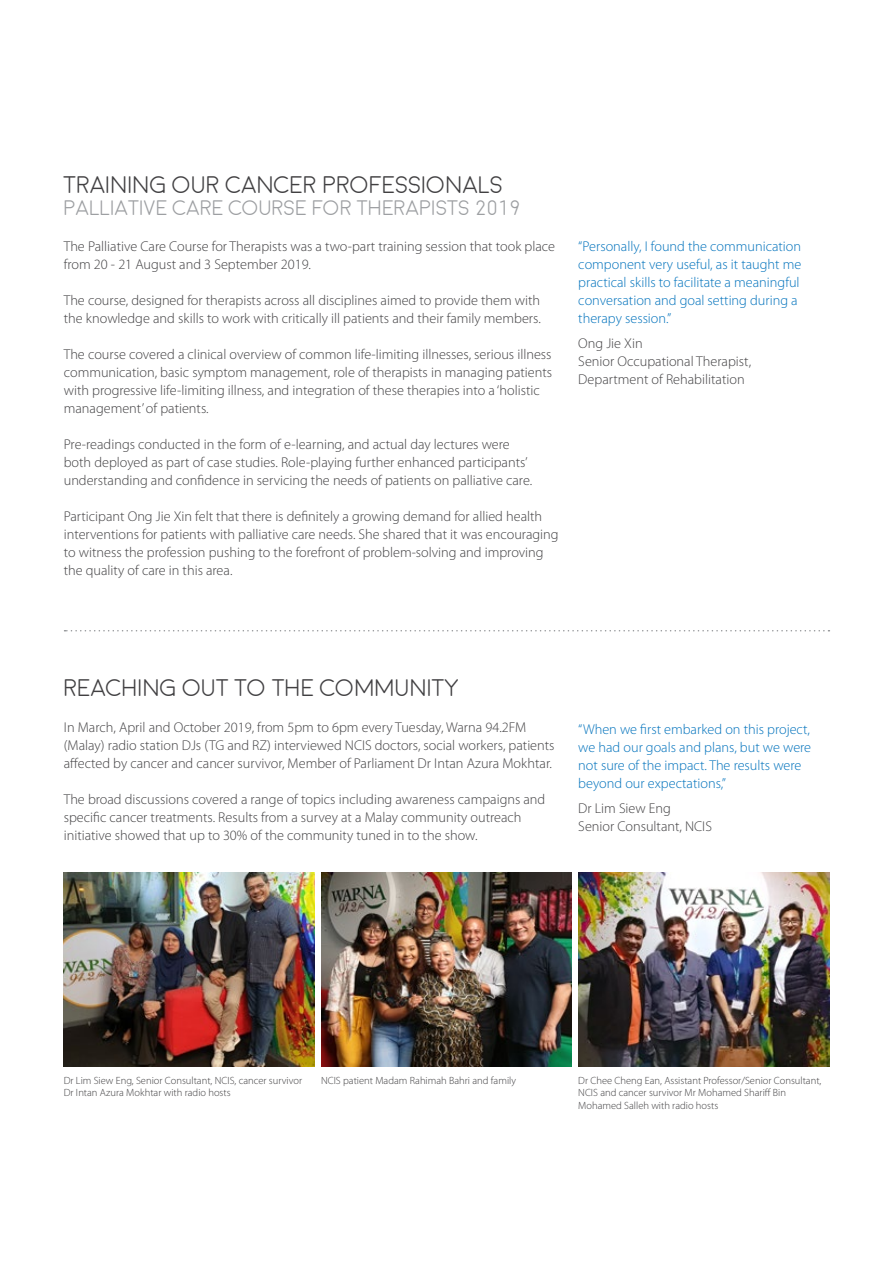
<style>
.page{position:relative;width:893px;height:1263px;background:#fff}
.page>*{position:absolute;margin:0;border:0;box-sizing:border-box;transform-origin:0 0}
.t1{font:300 24px "Moon";color:#414042}
.t2{font:300 21px "Moon";color:#9d9fa2}
.t3{font:300 14.25px/18px "Myriad Pro";color:#414042}
.t4{font:300 14.25px/18px "Myriad Pro";color:#0072bc}
.t5{font:300 10.5px/12.6px "Myriad Pro";color:#414042}
</style>
<div class="page">
<img style="left:321px;top:872px;width:251px;height:194px">
<img style="left:64px;top:872px;width:251px;height:194px">
<img style="left:578px;top:872px;width:251px;height:194px">
<svg style="left:65px;top:630px;width:764px;height:1px"></svg>
<h1 class="t1" style="left:64px;top:172px;width:441px">TRAINING OUR CANCER PROFESSIONALS</h1>
<h2 class="t2" style="left:64px;top:197px;width:458px">PALLIATIVE CARE COURSE FOR THERAPISTS 2019</h2>
<p class="t3" style="left:64px;top:238px;width:493px">The Palliative Care Course for Therapists was a two-part training session that took place from 20 - 21 August and 3 September 2019.</p>
<p class="t3" style="left:64px;top:292px;width:478px">The course, designed for therapists across all disciplines aimed to provide them with the knowledge and skills to work with critically ill patients and their family members.</p>
<p class="t3" style="left:64px;top:346px;width:490px">The course covered a clinical overview of common life-limiting illnesses, serious illness communication, basic symptom management, role of therapists in managing patients with progressive life-limiting illness, and integration of these therapies into a ‘holistic management’ of patients.</p>
<p class="t3" style="left:64px;top:435px;width:470px">Pre-readings conducted in the form of e-learning, and actual day lectures were both deployed as part of case studies. Role-playing further enhanced participants’ understanding and confidence in servicing the needs of patients on palliative care.</p>
<p class="t3" style="left:64px;top:507px;width:496px">Participant Ong Jie Xin felt that there is definitely a growing demand for allied health interventions for patients with palliative care needs. She shared that it was encouraging to witness the profession pushing to the forefront of problem-solving and improving the quality of care in this area.</p>
<p class="t4" style="left:578px;top:237px;width:224px">“Personally, I found the communication component very useful, as it taught me practical skills to facilitate a meaningful conversation and goal setting during a therapy session.”</p>
<p class="t3" style="left:578px;top:335px;width:174px">Ong Jie Xin<br>Senior Occupational Therapist,<br>Department of Rehabilitation</p>
<h1 class="t1" style="left:64px;top:676px;width:397px">REACHING OUT TO THE COMMUNITY</h1>
<p class="t3" style="left:64px;top:719px;width:492px">In March, April and October 2019, from 5pm to 6pm every Tuesday, Warna 94.2FM (Malay) radio station DJs (TG and RZ) interviewed NCIS doctors, social workers, patients affected by cancer and cancer survivor, Member of Parliament Dr Intan Azura Mokhtar.</p>
<p class="t3" style="left:64px;top:791px;width:483px">The broad discussions covered a range of topics including awareness campaigns and specific cancer treatments. Results from a survey at a Malay community outreach initiative showed that up to 30% of the community tuned in to the show.</p>
<p class="t4" style="left:578px;top:720px;width:234px">“When we first embarked on this project, we had our goals and plans, but we were not sure of the impact. The results were beyond our expectations,”</p>
<p class="t3" style="left:578px;top:800px;width:135px">Dr Lim Siew Eng<br>Senior Consultant, NCIS</p>
<p class="t5" style="left:64px;top:1074px;width:240px">Dr Lim Siew Eng, Senior Consultant, NCIS, cancer survivor<br>Dr Intan Azura Mokhtar with radio hosts</p>
<p class="t5" style="left:321px;top:1074px;width:196px">NCIS patient Madam Rahimah Bahri and family</p>
<p class="t5" style="left:578px;top:1074px;width:245px">Dr Chee Cheng Ean, Assistant Professor/Senior Consultant,<br>NCIS and cancer survivor Mr Mohamed Shariff Bin<br>Mohamed Salleh with radio hosts</p>
</div>
